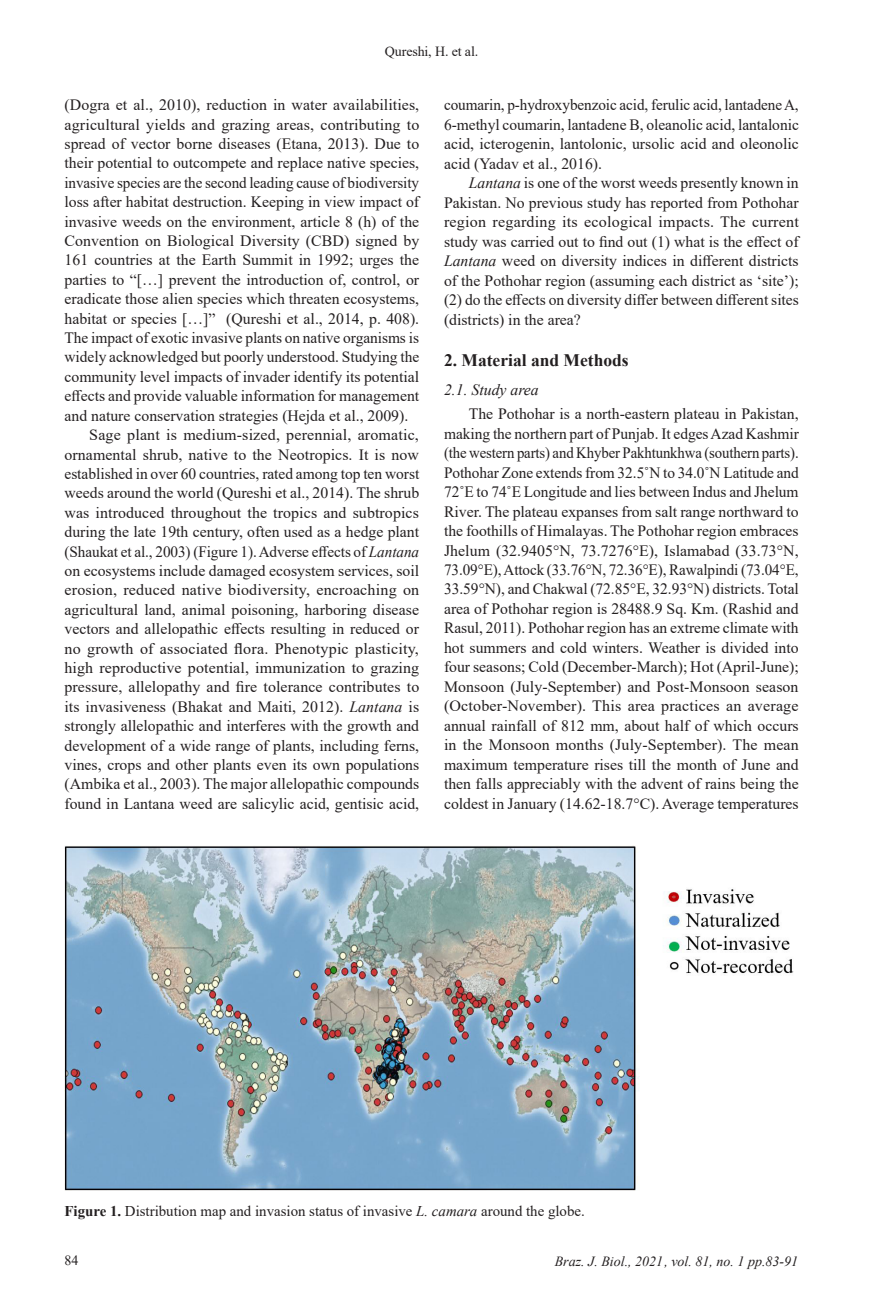
<style>
.page{position:relative;width:893px;height:1315px;background:#fff}
.page>*{position:absolute;margin:0;border:0;box-sizing:border-box;transform-origin:0 0}
.Heading1{font:700 17.5px "Times New Roman";color:#231f20}
.Paragraph{font:15.75px/19.4px "Times New Roman";color:#231f20;text-align:justify}
.Paragraph-2{font:15.75px/19.4px "Times New Roman";color:#231f20;text-align:justify;scale:.96 1}
.Heading2Alt{font:italic 15.75px "Times New Roman";color:#231f20}
.FigureCaption{font:14.88px "Times New Roman";color:#231f20}
.t1{font:italic 14px "Times New Roman";color:#231f20}
.t2{font:14px "Times New Roman";letter-spacing:-.01em;color:#231f20}
.s1{font-style:italic}
.s2{font-weight:700}
</style>
<div class="page">
<img style="left:64px;top:846px;width:730px;height:344px">
<p class="t2" style="left:385px;top:42px;width:95px">Qureshi, H. et al.</p>
<p class="Paragraph" style="left:64px;top:95px;width:356px">(Dogra et al., 2010), reduction in water availabilities, agricultural yields and grazing areas, contributing to spread of vector borne diseases (Etana, 2013). Due to their potential to outcompete and replace native species, invasive species are the second leading cause of biodiversity loss after habitat destruction. Keeping in view impact of invasive weeds on the environment, article 8 (h) of the Convention on Biological Diversity (CBD) signed by 161 countries at the Earth Summit in 1992; urges the parties to “[…] prevent the introduction of, control, or eradicate those alien species which threaten ecosystems, habitat or species […]” (Qureshi et al., 2014, p. 408).<br>The impact of exotic invasive plants on native organisms is widely acknowledged but poorly understood. Studying the community level impacts of invader identify its potential effects and provide valuable information for management and nature conservation strategies (Hejda et al., 2009).</p>
<p class="Paragraph" style="left:64px;top:424px;width:356px;text-indent:25px">Sage plant is medium-sized, perennial, aromatic, ornamental shrub, native to the Neotropics. It is now established in over 60 countries, rated among top ten worst weeds around the world (Qureshi et al., 2014). The shrub was introduced throughout the tropics and subtropics during the late 19th century, often used as a hedge plant (Shaukat et al., 2003) (Figure 1). Adverse effects of <span class="s1">Lantana </span>on ecosystems include damaged ecosystem services, soil erosion, reduced native biodiversity, encroaching on agricultural land, animal poisoning, harboring disease vectors and allelopathic effects resulting in reduced or no growth of associated flora. Phenotypic plasticity, high reproductive potential, immunization to grazing pressure, allelopathy and fire tolerance contributes to its invasiveness (Bhakat and Maiti, 2012). <span class="s1">Lantana</span> is strongly allelopathic and interferes with the growth and development of a wide range of plants, including ferns, vines, crops and other plants even its own populations (Ambika et al., 2003). The major allelopathic compounds found in Lantana weed are salicylic acid, gentisic acid,</p>
<p class="Paragraph-2" style="left:444px;top:95px;width:371px">coumarin, p-hydroxybenzoic acid, ferulic acid, lantadene A, 6-methyl coumarin, lantadene B, oleanolic acid, lantalonic acid, icterogenin, lantolonic, ursolic acid and oleonolic acid (Yadav et al., 2016).</p>
<p class="Paragraph" style="left:444px;top:173px;width:356px;text-indent:25px"><span class="s1">Lantana</span> is one of the worst weeds presently known in Pakistan. No previous study has reported from Pothohar region regarding its ecological impacts. The current study was carried out to find out (1) what is the effect of <span class="s1">Lantana</span> weed on diversity indices in different districts of the Pothohar region (assuming each district as ‘site’); (2) do the effects on diversity differ between different sites (districts) in the area?</p>
<p class="Heading1" style="left:444px;top:347px;width:186px">2. Material and Methods</p>
<p class="Heading2Alt" style="left:444px;top:378px;width:96px">2.1. Study area</p>
<p class="Paragraph" style="left:444px;top:403px;width:356px;text-indent:25px">The Pothohar is a north-eastern plateau in Pakistan, making the northern part of Punjab. It edges Azad Kashmir (the western parts) and Khyber Pakhtunkhwa (southern parts).<br>Pothohar Zone extends from 32.5˚N to 34.0˚N Latitude and 72˚E to 74˚E Longitude and lies between Indus and Jhelum River. The plateau expanses from salt range northward to the foothills of Himalayas. The Pothohar region embraces Jhelum (32.9405°N, 73.7276°E), Islamabad (33.73°N, 73.09°E), Attock (33.76°N, 72.36°E), Rawalpindi (73.04°E, 33.59°N), and Chakwal (72.85°E, 32.93°N) districts. Total area of Pothohar region is 28488.9 Sq. Km. (Rashid and Rasul, 2011). Pothohar region has an extreme climate with hot summers and cold winters. Weather is divided into four seasons; Cold (December-March); Hot (April-June); Monsoon (July-September) and Post-Monsoon season (October-November). This area practices an average annual rainfall of 812 mm, about half of which occurs in the Monsoon months (July-September). The mean maximum temperature rises till the month of June and then falls appreciably with the advent of rains being the coldest in January (14.62-18.7°C). Average temperatures</p>
<p class="FigureCaption" style="left:64px;top:1200px;width:522px"><span class="s2">Figure 1.</span> Distribution map and invasion status of invasive <span class="s1">L. camara</span> around the globe.</p>
<p class="t1" style="left:555px;top:1251px;width:245px">Braz. J. Biol., 2021 , vol. 81, no. 1 pp.83-91</p>
</div>
